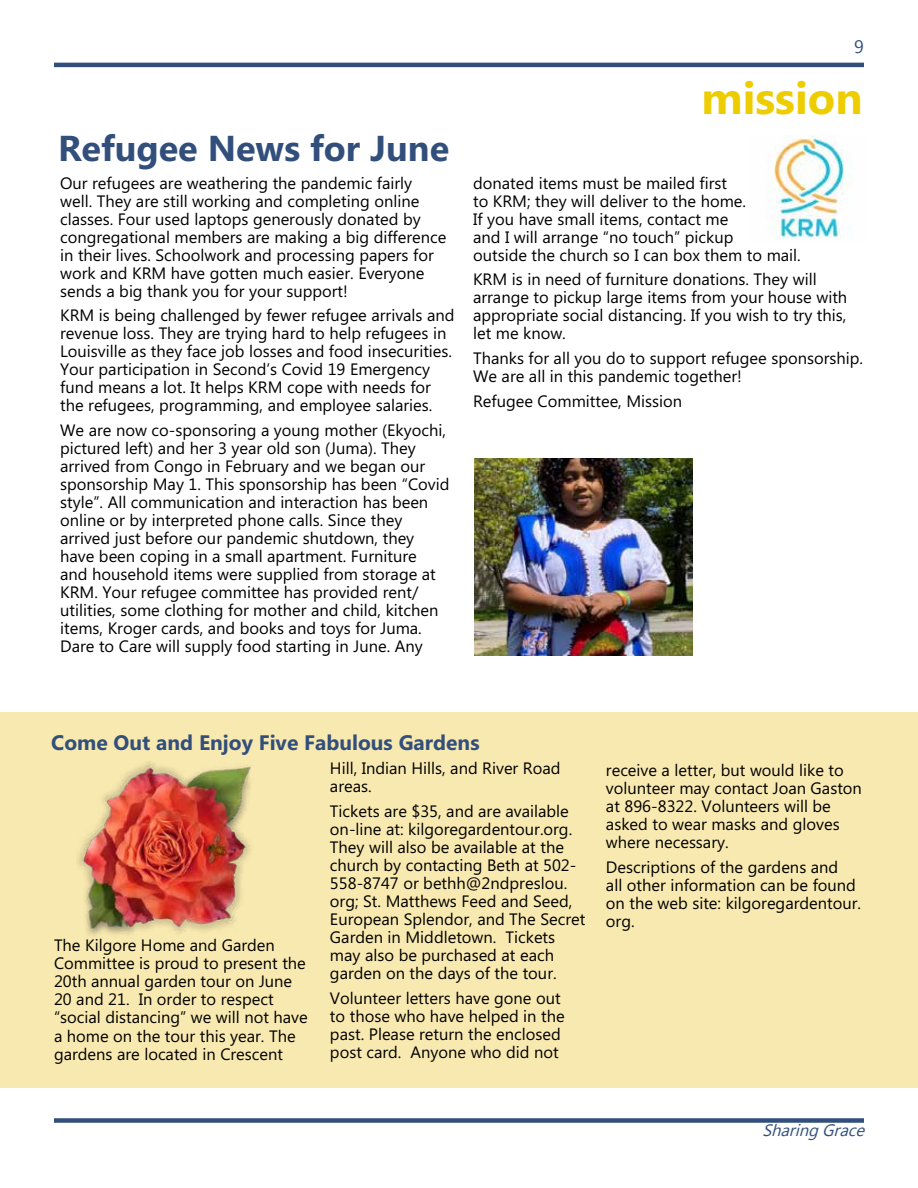
<style>
.page{position:relative;width:918px;height:1188px;background:#fff}
.page>*{position:absolute;margin:0;border:0;box-sizing:border-box;transform-origin:0 0}
.t1{font:700 45px "Microsoft Phags Pa";color:#edcd00}
.t2{font:700 36px "Microsoft Phags Pa";color:#324f7b}
.t3{font:700 21px "Microsoft Phags Pa";color:#324f7b}
.t4{font:16.5px/18px "Microsoft Phags Pa";color:#000}
.t5{font:italic 16.5px "Segoe UI Emoji";color:#324f7b}
</style>
<div class="page">
<hr style="left:54px;top:63px;width:810px;height:4px;background:#324f7b">
<div style="left:54px;top:1118px;width:810px;height:5px;background:#324f7b"></div>
<img style="left:767px;top:135px;width:84px;height:104px">
<img style="left:475px;top:459px;width:218px;height:197px">
<div style="left:0;top:713px;width:918px;height:375px;background:#f8e9b0"></div>
<img style="left:78px;top:762px;width:173px;height:174px">
<h2 class="t2" style="left:58px;top:123px;width:393px">Refugee News for June</h2>
<p class="t4" style="left:60px;top:173px;width:388px">Our refugees are weathering the pandemic fairly well. They are still working and completing online classes. Four used laptops generously donated by congregational members are making a big difference in their lives. Schoolwork and processing papers for work and KRM have gotten much easier. Everyone sends a big thank you for your support!</p>
<p class="t4" style="left:60px;top:306px;width:396px">KRM is being challenged by fewer refugee arrivals and revenue loss. They are trying hard to help refugees in Louisville as they face job losses and food insecurities.<br>Your participation in Second’s Covid 19 Emergency fund means a lot. It helps KRM cope with needs for the refugees, programming, and employee salaries.</p>
<p class="t4" style="left:60px;top:420px;width:391px">We are now co-sponsoring a young mother (Ekyochi, pictured left) and her 3 year old son (Juma). They arrived from Congo in February and we began our sponsorship May 1. This sponsorship has been “Covid style”. All communication and interaction has been online or by interpreted phone calls. Since they arrived just before our pandemic shutdown, they have been coping in a small apartment. Furniture<br>and household items were supplied from storage at KRM. Your refugee committee has provided rent/ utilities, some clothing for mother and child, kitchen items, Kroger cards, and books and toys for Juma.<br>Dare to Care will supply food starting in June. Any</p>
<h1 class="t1" style="left:702px;top:66px;width:163px">mission</h1>
<p class="t4" style="left:473px;top:173px;width:329px">donated items must be mailed first<br>to KRM; they will deliver to the home.<br>If you have small items, contact me<br>and I will arrange “no touch” pickup<br>outside the church so I can box them to mail.</p>
<p class="t4" style="left:473px;top:270px;width:376px">KRM is in need of furniture donations. They will arrange to pickup large items from your house with appropriate social distancing. If you wish to try this, let me know.</p>
<p class="t4" style="left:473px;top:348px;width:392px">Thanks for all you do to support refugee sponsorship.<br>We are all in this pandemic together!</p>
<p class="t4" style="left:473px;top:391px;width:211px">Refugee Committee, Mission</p>
<p class="t3" style="left:51px;top:727px;width:430px">Come Out and Enjoy Five Fabulous Gardens</p>
<p class="t4" style="left:54px;top:936px;width:255px">The Kilgore Home and Garden<br>Committee is proud to present the<br>20th annual garden tour on June<br>20 and 21. In order to respect “social distancing” we will not have a home on the tour this year. The gardens are located in Crescent</p>
<p class="t4" style="left:330px;top:759px;width:232px">Hill, Indian Hills, and River Road areas.</p>
<p class="t4" style="left:330px;top:802px;width:257px">Tickets are $35, and are available on-line at: kilgoregardentour.org.<br>They will also be available at the church by contacting Beth at 502-<br>558-8747 or bethh@2ndpreslou. org; St. Matthews Feed and Seed,<br>European Splendor, and The Secret<br>Garden in Middletown. Tickets may also be purchased at each garden on the days of the tour.</p>
<p class="t4" style="left:330px;top:988px;width:236px">Volunteer letters have gone out to those who have helped in the past. Please return the enclosed post card. Anyone who did not</p>
<p class="t4" style="left:606px;top:760px;width:257px">receive a letter, but would like to volunteer may contact Joan Gaston at 896-8322. Volunteers will be asked to wear masks and gloves where necessary.</p>
<p class="t4" style="left:606px;top:857px;width:257px">Descriptions of the gardens and<br>all other information can be found on the web site: kilgoregardentour. org.</p>
<p class="t5" style="left:799px;top:1120px;width:16px">■</p>
</div>
